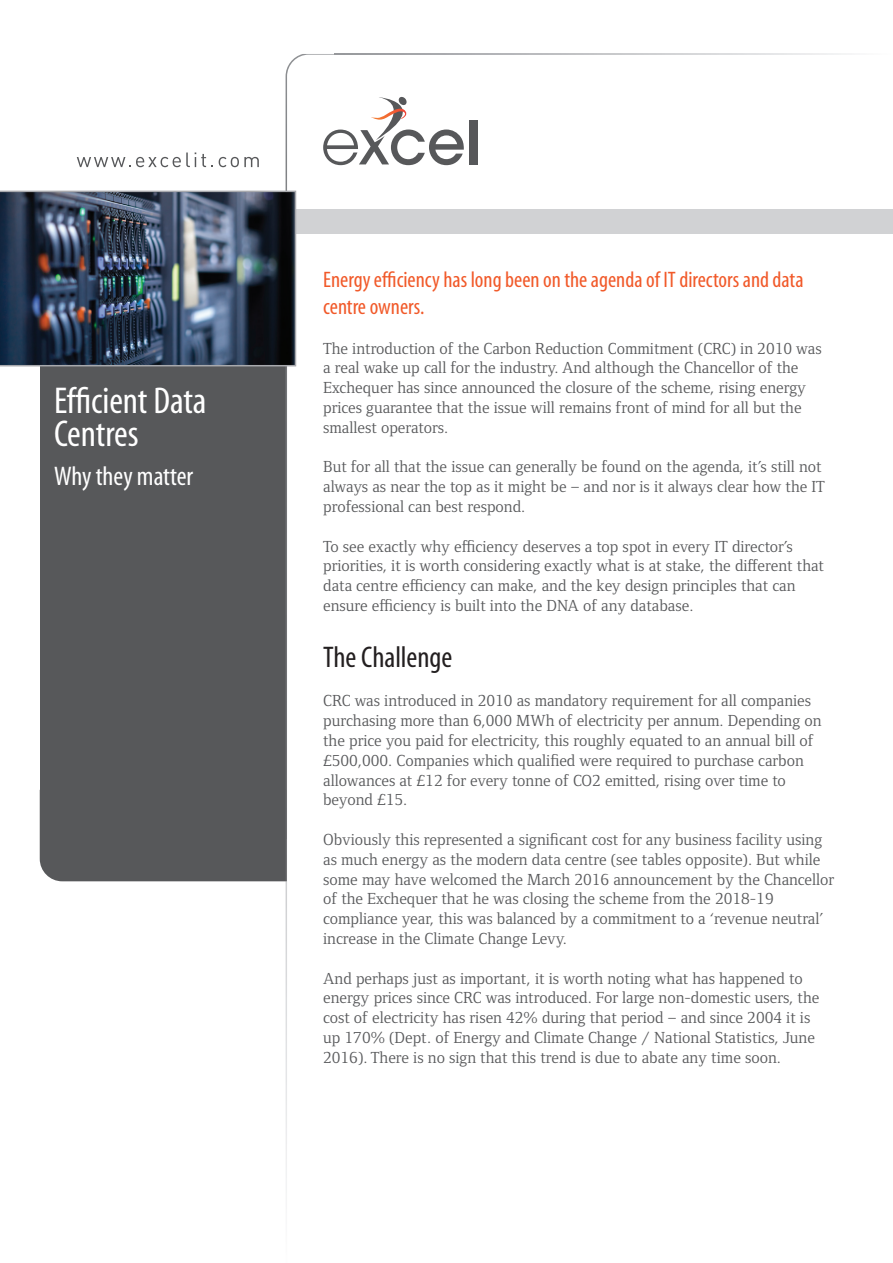
<style>
.page{position:relative;width:893px;height:1263px;background:#fff}
.page>*{position:absolute;margin:0;border:0;box-sizing:border-box;transform-origin:0 0}
.t1{font:condensed 37.5px/33px "Myriad";color:#fff}
.t2{font:condensed 30px "Myriad";color:#231f20}
.t3{font:condensed 27px "Myriad";color:#fff}
.t4{font:condensed 22.5px/27px "Myriad";color:#f15929}
.t5{font:16.5px/19.8px "Foundry Form Serif";color:#57585a}
</style>
<div class="page">
<div style="left:0;top:209px;width:893px;height:24px;background:#d1d2d4"></div>
<div style="left:40px;top:211px;width:247px;height:628px;background:#57585a"></div>
<div style="left:40px;top:839px;width:246px;height:42px;background:#57585a"></div>
<svg style="left:77px;top:152px;width:136px;height:15px"></svg>
<svg style="left:219px;top:157px;width:40px;height:10px"></svg>
<img style="left:286px;top:54px;width:51px;height:1147px">
<img style="left:286px;top:366px;width:1px;height:515px">
<img style="left:0;top:191px;width:296px;height:175px">
<svg style="left:323px;top:96px;width:141px;height:69px"></svg>
<div style="left:469px;top:120px;width:9px;height:45px;background:#57585a"></div>
<h1 class="t1" style="left:54px;top:386px;width:154px">Efficient Data<br>Centres</h1>
<h3 class="t3" style="left:54px;top:462px;width:141px">Why they matter</h3>
<h3 class="t4" style="left:323px;top:267px;width:482px">Energy efficiency has long been on the agenda of IT directors and data centre owners.</h3>
<p class="t5" style="left:323px;top:338px;width:500px">The introduction of the Carbon Reduction Commitment (CRC) in 2010 was a real wake up call for the industry. And although the Chancellor of the Exchequer has since announced the closure of the scheme, rising energy prices guarantee that the issue will remains front of mind for all but the smallest operators.</p>
<p class="t5" style="left:323px;top:457px;width:503px">But for all that the issue can generally be found on the agenda, it’s still not always as near the top as it might be – and nor is it always clear how the IT professional can best respond.</p>
<p class="t5" style="left:323px;top:536px;width:502px">To see exactly why efficiency deserves a top spot in every IT director’s priorities, it is worth considering exactly what is at stake, the different that data centre efficiency can make, and the key design principles that can ensure efficiency is built into the DNA of any database.</p>
<h2 class="t2" style="left:323px;top:642px;width:131px">The Challenge</h2>
<p class="t5" style="left:323px;top:691px;width:500px">CRC was introduced in 2010 as mandatory requirement for all companies purchasing more than 6,000 MWh of electricity per annum. Depending on the price you paid for electricity, this roughly equated to an annual bill of £500,000. Companies which qualified were required to purchase carbon allowances at £12 for every tonne of CO2 emitted, rising over time to beyond £15.</p>
<p class="t5" style="left:323px;top:830px;width:513px">Obviously this represented a significant cost for any business facility using as much energy as the modern data centre (see tables opposite). But while some may have welcomed the March 2016 announcement by the Chancellor of the Exchequer that he was closing the scheme from the 2018-19 compliance year, this was balanced by a commitment to a ‘revenue neutral’ increase in the Climate Change Levy.</p>
<p class="t5" style="left:323px;top:968px;width:498px">And perhaps just as important, it is worth noting what has happened to energy prices since CRC was introduced. For large non-domestic users, the cost of electricity has risen 42% during that period – and since 2004 it is up 170% (Dept. of Energy and Climate Change / National Statistics, June 2016). There is no sign that this trend is due to abate any time soon.</p>
</div>
